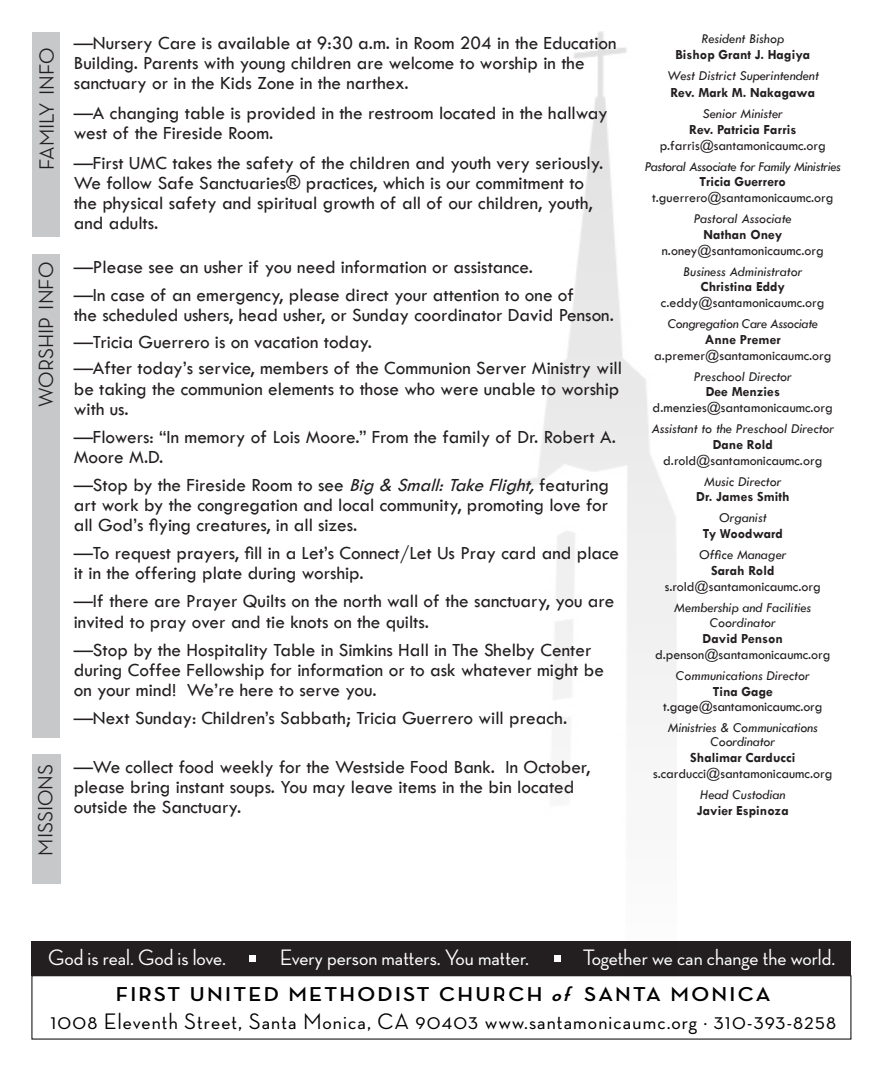
<style>
.page{position:relative;width:882px;height:1071px;background:#fff}
.page>*{position:absolute;margin:0;border:0;box-sizing:border-box;transform-origin:0 0}
.t1{font:500 22.93px "Neutra Disp";letter-spacing:.05em;color:#000}
.t2{font:500 22.75px "Neutra Disp";color:#fff}
.t3{font:500 21px "Neutra Disp";color:#231f20}
.t4{font:700 20.47px "Neutra Disp";letter-spacing:.1em;color:#000;scale:1.11 1}
.t5{font:19.25px/20.1px "Tw Cen";color:#231f20}
.t6{font:14px "Tw Cen";color:#231f20}
.t7{font:italic 14px "Tw Cen";color:#231f20}
.t8{font:700 14px "Tw Cen";color:#231f20}
.t9{font:italic 14px "Tw Cen";letter-spacing:-.025em;color:#231f20}
.s1{font-style:italic}
</style>
<div class="page">
<div style="left:32px;top:942px;width:819px;height:34px;background:#231f20"></div>
<svg style="left:249px;top:955px;width:6px;height:6px"></svg>
<img style="left:508px;top:32px;width:169px;height:945px">
<div style="left:32px;top:32px;width:28px;height:205px;background:#c7c8ca"></div>
<div style="left:32px;top:254px;width:28px;height:483px;background:#c7c8ca"></div>
<div style="left:32px;top:754px;width:28px;height:130px;background:#c7c8ca"></div>
<p class="t3" style="left:35px;top:170px;width:124px;rotate:-90deg">FAMILY INFO</p>
<p class="t3" style="left:34px;top:407px;width:146px;rotate:-90deg">WORSHIP INFO</p>
<p class="t3" style="left:34px;top:856px;width:93px;rotate:-90deg">MISSIONS</p>
<p class="t5" style="left:74px;top:33px;width:544px">—Nursery Care is available at 9:30 a.m. in Room 204 in the Education<br>Building. Parents with young children are welcome to worship in the sanctuary or in the Kids Zone in the narthex.</p>
<p class="t5" style="left:74px;top:103px;width:535px">—A changing table is provided in the restroom located in the hallway west of the Fireside Room.</p>
<p class="t5" style="left:74px;top:153px;width:531px">—First UMC takes the safety of the children and youth very seriously.<br>We follow Safe Sanctuaries® practices, which is our commitment to</p>
<p class="t5" style="left:74px;top:193px;width:521px">the physical safety and spiritual growth of all of our children, youth,</p>
<p class="t5" style="left:74px;top:213px;width:86px">and adults.</p>
<p class="t5" style="left:74px;top:257px;width:461px">—Please see an usher if you need information or assistance.</p>
<p class="t5" style="left:74px;top:285px;width:502px">—In case of an emergency, please direct your attention to one of</p>
<p class="t5" style="left:74px;top:305px;width:542px">the scheduled ushers, head usher, or Sunday coordinator David Penson.</p>
<p class="t5" style="left:74px;top:331px;width:300px">—Tricia Guerrero is on vacation today.</p>
<p class="t5" style="left:74px;top:357px;width:550px;line-height:20.7px">—After today’s service, members of the Communion Server Ministry will be taking the communion elements to those who were unable to worship with us.</p>
<p class="t5" style="left:74px;top:427px;width:544px">—Flowers: “In memory of Lois Moore.” From the family of Dr. Robert A.<br>Moore M.D.</p>
<p class="t5" style="left:74px;top:475px;width:537px;text-align:justify">—Stop by the Fireside Room to see <span class="s1">Big&amp; Small:TakeFlight,</span>featuring art work by the congregation and local community, promoting love for all God’s flying creatures, in all sizes.</p>
<p class="t5" style="left:74px;top:543px;width:547px">—To request prayers, fill in a Let’s Connect/Let Us Pray card and place it in the offering plate during worship.</p>
<p class="t5" style="left:74px;top:591px;width:542px">—If there are Prayer Quilts on the north wall of the sanctuary, you are</p>
<p class="t5" style="left:74px;top:611px;width:357px">invited to pray over and tie knots on the quilts.</p>
<p class="t5" style="left:74px;top:639px;width:532px">—Stop by the Hospitality Table in Simkins Hall in The Shelby Center during Coffee Fellowship for information or to ask whatever might be</p>
<p class="t5" style="left:74px;top:680px;width:305px">on your mind! We’re here to serve you.</p>
<p class="t5" style="left:74px;top:708px;width:495px">—Next Sunday: Children’s Sabbath; Tricia Guerrero will preach.</p>
<p class="t5" style="left:74px;top:757px;width:518px">—We collect food weekly for the Westside Food Bank. In October, please bring instant soups. You may leave items in the bin located outside the Sanctuary.</p>
<p class="t7" style="left:702px;top:30px;width:84px">Resident Bishop</p>
<p class="t8" style="left:675px;top:46px;width:136px">Bishop Grant J. Hagiya</p>
<p class="t7" style="left:667px;top:67px;width:154px">West District Superintendent</p>
<p class="t8" style="left:671px;top:84px;width:146px">Rev. Mark M. Nakagawa</p>
<p class="t7" style="left:703px;top:105px;width:82px">Senior Minister</p>
<p class="t8" style="left:689px;top:121px;width:109px">Rev. Patricia Farris</p>
<p class="t6" style="left:660px;top:137px;width:168px">p.farris@santamonicaumc.org</p>
<p class="t9" style="left:645px;top:158px;width:198px">Pastoral Associate for Family Ministries</p>
<p class="t8" style="left:700px;top:174px;width:88px">Tricia Guerrero</p>
<p class="t6" style="left:652px;top:189px;width:183px">t.guerrero@santamonicaumc.org</p>
<p class="t7" style="left:694px;top:210px;width:99px">Pastoral Associate</p>
<p class="t8" style="left:704px;top:226px;width:80px">Nathan Oney</p>
<p class="t6" style="left:662px;top:242px;width:163px">n.oney@santamonicaumc.org</p>
<p class="t7" style="left:683px;top:263px;width:121px">Business Administrator</p>
<p class="t8" style="left:701px;top:279px;width:86px">Christina Eddy</p>
<p class="t6" style="left:661px;top:294px;width:165px">c.eddy@santamonicaumc.org</p>
<p class="t9" style="left:668px;top:315px;width:152px">Congregation Care Associate</p>
<p class="t8" style="left:705px;top:331px;width:77px">Anne Premer</p>
<p class="t6" style="left:654px;top:347px;width:179px">a.premer@santamonicaumc.org</p>
<p class="t7" style="left:694px;top:368px;width:100px">Preschool Director</p>
<p class="t8" style="left:706px;top:384px;width:76px">Dee Menzies</p>
<p class="t6" style="left:653px;top:399px;width:182px">d.menzies@santamonicaumc.org</p>
<p class="t7" style="left:651px;top:420px;width:184px">Assistant to the Preschool Director</p>
<p class="t8" style="left:713px;top:436px;width:62px">Dane Rold</p>
<p class="t6" style="left:663px;top:452px;width:161px">d.rold@santamonicaumc.org</p>
<p class="t7" style="left:704px;top:473px;width:79px">Music Director</p>
<p class="t8" style="left:696px;top:489px;width:95px">Dr. James Smith</p>
<p class="t7" style="left:719px;top:510px;width:49px">Organist</p>
<p class="t8" style="left:703px;top:525px;width:82px">Ty Woodward</p>
<p class="t7" style="left:699px;top:546px;width:89px">Office Manager</p>
<p class="t8" style="left:711px;top:562px;width:65px">Sarah Rold</p>
<p class="t6" style="left:665px;top:578px;width:157px">s.rold@santamonicaumc.org</p>
<p class="t7" style="left:674px;top:599px;width:139px">Membership and Facilities</p>
<p class="t7" style="left:710px;top:615px;width:68px">Coordinator</p>
<p class="t8" style="left:703px;top:630px;width:82px">David Penson</p>
<p class="t6" style="left:655px;top:646px;width:177px">d.penson@santamonicaumc.org</p>
<p class="t7" style="left:676px;top:667px;width:135px">Communications Director</p>
<p class="t8" style="left:713px;top:683px;width:62px">Tina Gage</p>
<p class="t6" style="left:663px;top:699px;width:161px">t.gage@santamonicaumc.org</p>
<p class="t7" style="left:668px;top:720px;width:152px">Ministries &amp; Communications</p>
<p class="t7" style="left:711px;top:734px;width:66px">Coordinator</p>
<p class="t8" style="left:690px;top:749px;width:107px">Shalimar Carducci</p>
<p class="t6" style="left:653px;top:765px;width:181px">s.carducci@santamonicaumc.org</p>
<p class="t7" style="left:700px;top:786px;width:87px">Head Custodian</p>
<p class="t8" style="left:697px;top:802px;width:93px">Javier Espinoza</p>
<p class="t2" style="left:48px;top:944px;width:179px">God is real. God is love.</p>
<p class="t2" style="left:280px;top:944px;width:251px">Every person matters. You matter.</p>
<p class="t2" style="left:583px;top:944px;width:254px">Together we can change the world.</p>
<p class="t4" style="left:116px;top:983px;width:591px">FIRST UNITED METHODIST CHURCH <span class="s1">of</span> SANTA MONICA</p>
<p class="t1" style="left:50px;top:1009px;width:787px">1008 Eleventh Street, Santa Monica, CA 90403 www.santamonicaumc.org · 310-393-8258</p>
</div>
